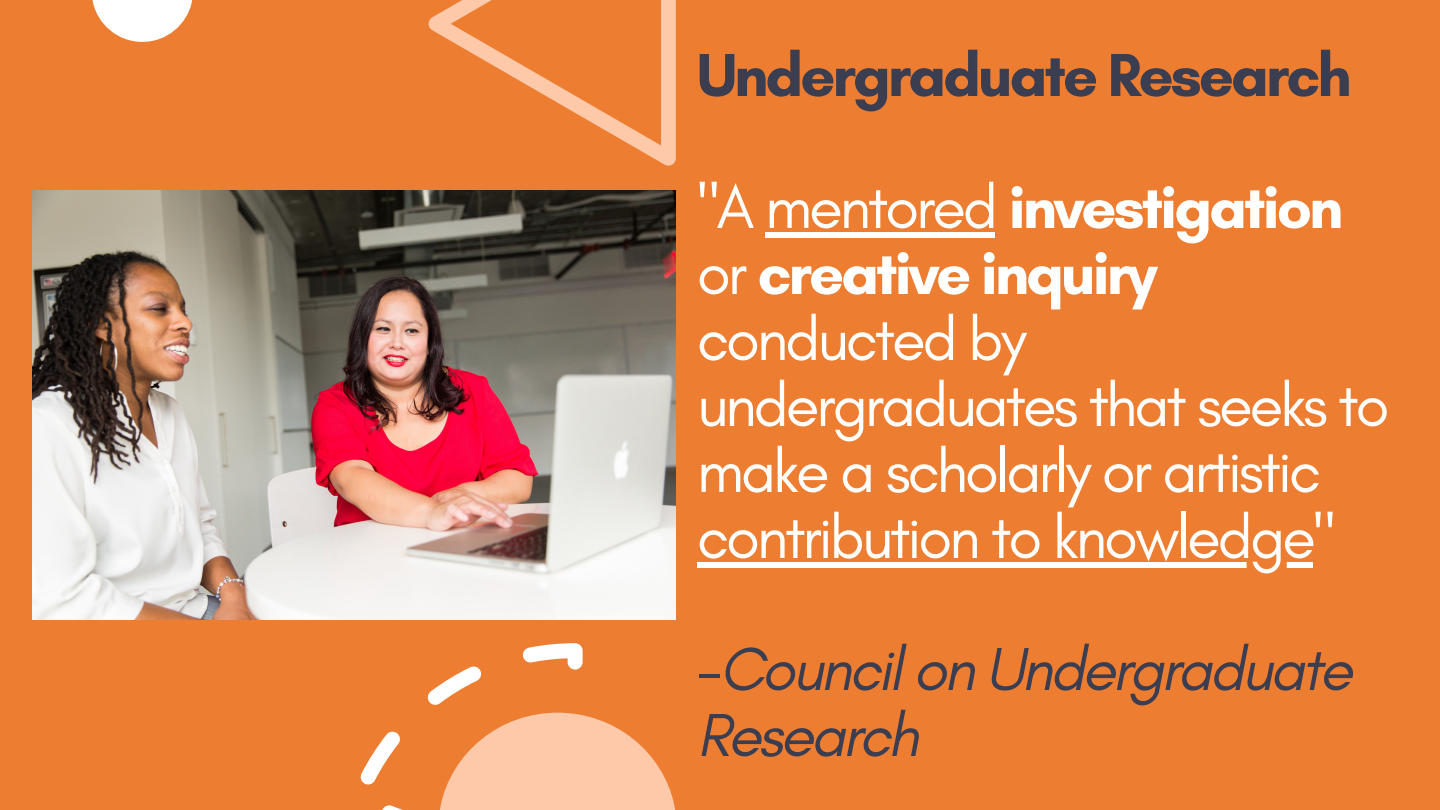
<style>
.page{position:relative;width:1440px;height:810px;background:#ed7d31}
.page>*{position:absolute;margin:0;border:0;box-sizing:border-box;transform-origin:0 0}
.t1{font:61.7px/66px "Glacial Indifference";letter-spacing:-.05em;color:#fff}
.t2{font:700 61.7px/132px "Glacial Indifference";letter-spacing:-.05em;color:#3b3d50}
.t3{font:italic 61.7px/66px "Glacial Indifference";letter-spacing:-.05em;color:#3b3d50}
.s1{font-weight:400;color:#fff}
.s2{color:#fff}
.s3{font-weight:700}
.s4{font-style:normal}
</style>
<div class="page">
<svg style="left:93px;top:0;width:99px;height:42px"></svg>
<svg style="left:429px;top:0;width:247px;height:166px"></svg>
<svg style="left:360px;top:643px;width:315px;height:167px"></svg>
<img style="left:32px;top:190px;width:644px;height:429px">
<div style="left:765px;top:232px;width:230px;height:6px;background:#fff"></div>
<div style="left:697px;top:562px;width:616px;height:6px;background:#fff"></div>
<p class="t2" style="left:697px;top:8px;width:656px">Undergraduate Research <span class="s1">"A mentored</span> <span class="s2">investigation</span></p>
<p class="t1" style="left:697px;top:239px;width:694px">or <span class="s3">creative inquiry </span>conducted by undergraduates that seeks to make a scholarly or artistic contribution to knowledge"</p>
<p class="t3" style="left:697px;top:635px;width:657px"><span class="s4">-</span>Council on Undergraduate<br>Research</p>
</div>
